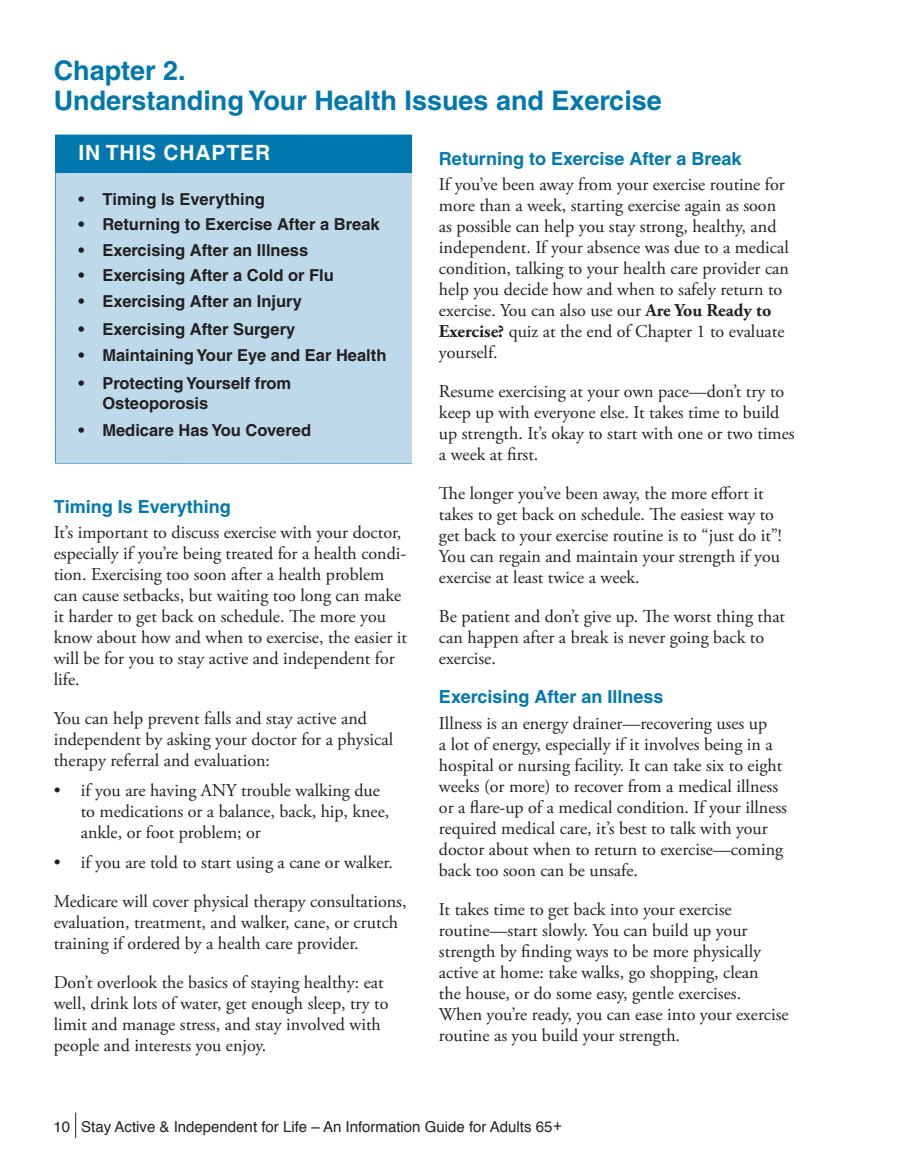
<style>
.page{position:relative;width:905px;height:1175px;background:#fff}
.page>*{position:absolute;margin:0;border:0;box-sizing:border-box;transform-origin:0 0}
.t1{font:700 27px/30px "Helvetica LT";color:#0078ae}
.sidebar_text{font:700 21px "Helvetica LT";letter-spacing:.04em;color:#fff}
.Body_text{font:18px/21px "Adobe Garamond Pro";color:#231f20}
.Bullet{font:18px/21px "Adobe Garamond Pro";color:#231f20}
.Subhead-PMS{font:700 18px "Helvetica LT";color:#0078ae}
.sidebar_text_bullet{font:700 16.5px/19.5px "Helvetica LT";color:#231f20}
.t2{font:15px "Helvetica";color:#231f20}
.s1{font-weight:700}
</style>
<div class="page">
<svg style="left:75px;top:1112px;width:1px;height:26px"></svg>
<div style="left:55px;top:135px;width:357px;height:328px;background:#bdd9ea"></div>
<div style="left:55px;top:135px;width:356px;height:37px;background:#0078ae"></div>
<p class="t1" style="left:54px;top:55px;width:610px">Chapter 2.<br>Understanding Your Health Issues and Exercise</p>
<p class="sidebar_text" style="left:78px;top:140px;width:193px">IN THIS CHAPTER</p>
<p class="sidebar_text_bullet" style="left:78px;top:189px;width:188px">• Timing Is Everything</p>
<p class="sidebar_text_bullet" style="left:78px;top:214px;width:303px">• Returning to Exercise After a Break</p>
<p class="sidebar_text_bullet" style="left:78px;top:240px;width:231px">• Exercising After an Illness</p>
<p class="sidebar_text_bullet" style="left:78px;top:265px;width:257px">• Exercising After a Cold or Flu</p>
<p class="sidebar_text_bullet" style="left:78px;top:291px;width:225px">• Exercising After an Injury</p>
<p class="sidebar_text_bullet" style="left:78px;top:319px;width:219px">• Exercising After Surgery</p>
<p class="sidebar_text_bullet" style="left:78px;top:345px;width:310px">• Maintaining Your Eye and Ear Health</p>
<p class="sidebar_text_bullet" style="left:102px;top:373px;width:190px;text-indent:-24px">• Protecting Yourself from<br>Osteoporosis</p>
<p class="sidebar_text_bullet" style="left:78px;top:420px;width:234px">• Medicare Has You Covered</p>
<p class="Subhead-PMS" style="left:54px;top:495px;width:179px">Timing Is Everything</p>
<p class="Body_text" style="left:54px;top:523px;width:355px">It’s important to discuss exercise with your doctor, especially if you’re being treated for a health condi&shy;tion. Exercising too soon after a health problem can cause setbacks, but waiting too long can make it harder to get back on schedule. The more you know about how and when to exercise, the easier it will be for you to stay active and independent for life.</p>
<p class="Body_text" style="left:54px;top:709px;width:341px">You can help prevent falls and stay active and independent by asking your doctor for a physical therapy referral and evaluation:</p>
<p class="Bullet" style="left:81px;top:781px;width:310px;text-indent:-27px">• if you are having ANY trouble walking due to medications or a balance, back, hip, knee, ankle, or foot problem; or</p>
<p class="Bullet" style="left:54px;top:853px;width:341px">• if you are told to start using a cane or walker.</p>
<p class="Body_text" style="left:54px;top:892px;width:354px">Medicare will cover physical therapy consultations, evaluation, treatment, and walker, cane, or crutch training if ordered by a health care provider.</p>
<p class="Body_text" style="left:54px;top:973px;width:336px">Don’t overlook the basics of staying healthy: eat well, drink lots of water, get enough sleep, try to limit and manage stress, and stay involved with people and interests you enjoy.</p>
<p class="Subhead-PMS" style="left:439px;top:147px;width:304px">Returning to Exercise After a Break</p>
<p class="Body_text" style="left:439px;top:175px;width:351px">If you’ve been away from your exercise routine for more than a week, starting exercise again as soon as possible can help you stay strong, healthy, and independent. If your absence was due to a medical condition, talking to your health care provider can help you decide how and when to safely return to exercise. You can also use our <span class="s1">Are You Ready to Exercise?</span> quiz at the end of Chapter 1 to evaluate yourself.</p>
<p class="Body_text" style="left:439px;top:382px;width:357px">Resume exercising at your own pace—don’t try to keep up with everyone else. It takes time to build up strength. It’s okay to start with one or two times a week at first.</p>
<p class="Body_text" style="left:439px;top:484px;width:344px">The longer you’ve been away, the more effort it takes to get back on schedule. The easiest way to get back to your exercise routine is to “just do it”!<br>You can regain and maintain your strength if you exercise at least twice a week.</p>
<p class="Body_text" style="left:439px;top:607px;width:348px">Be patient and don’t give up. The worst thing that can happen after a break is never going back to exercise.</p>
<p class="Subhead-PMS" style="left:439px;top:686px;width:226px">Exercising After an Illness</p>
<p class="Body_text" style="left:439px;top:713px;width:350px">Illness is an energy drainer—recovering uses up<br>a lot of energy, especially if it involves being in a hospital or nursing facility. It can take six to eight weeks (or more) to recover from a medical illness or a flare-up of a medical condition. If your illness required medical care, it’s best to talk with your doctor about when to return to exercise—coming back too soon can be unsafe.</p>
<p class="Body_text" style="left:439px;top:899px;width:351px">It takes time to get back into your exercise routine—start slowly. You can build up your strength by finding ways to be more physically active at home: take walks, go shopping, clean<br>the house, or do some easy, gentle exercises.<br>When you’re ready, you can ease into your exercise routine as you build your strength.</p>
<p class="t2" style="left:54px;top:1115px;width:510px">10 Stay Active &amp; Independent for Life – An Information Guide for Adults 65+</p>
</div>
